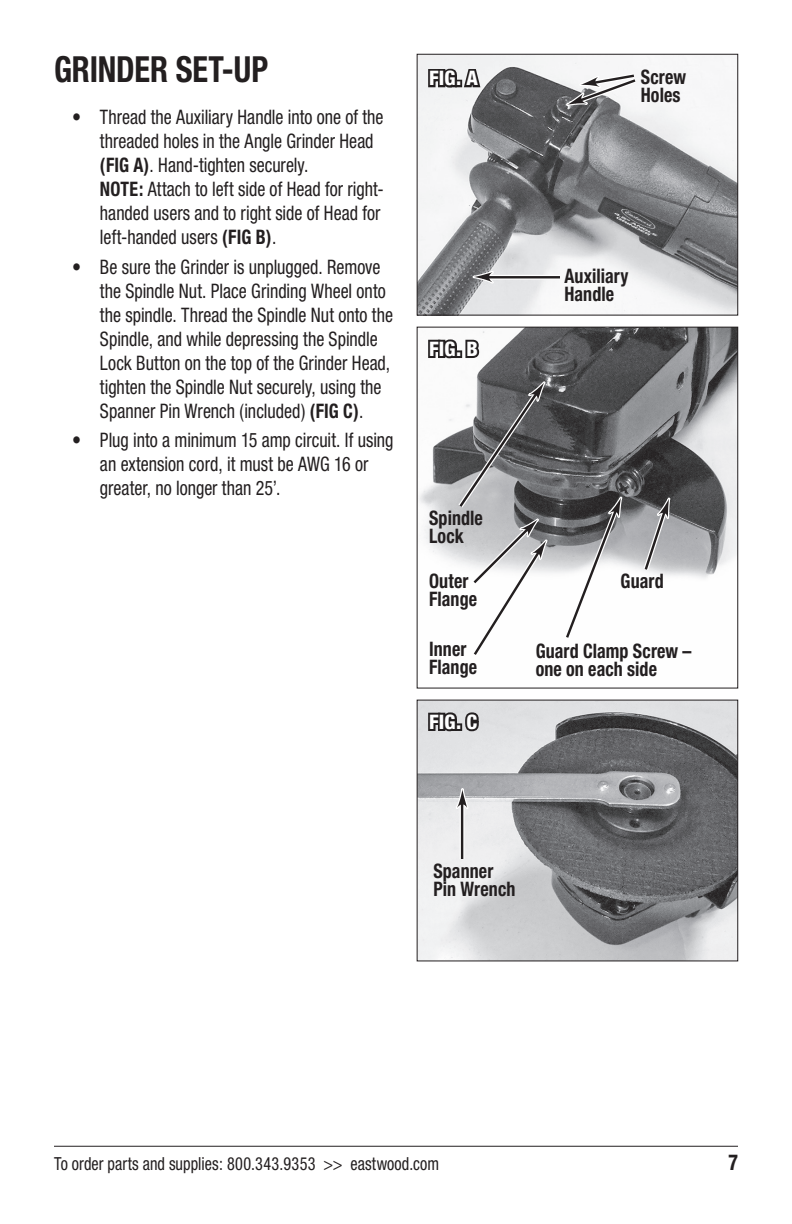
<style>
.page{position:relative;width:792px;height:1224px;background:#fff}
.page>*{position:absolute;margin:0;border:0;box-sizing:border-box;transform-origin:0 0}
.t1{font:700 condensed 36px "Helvetica Neue";letter-spacing:-.005em;color:#231f20;scale:.9 1}
.t2{font:700 condensed 22px "Helvetica Neue";color:#231f20;scale:.9 1}
.t3{font:condensed 20px/24px "Helvetica Neue";color:#231f20;scale:.9 1}
.t4{font:700 condensed 20px/18px "Helvetica Neue";letter-spacing:.005em;color:#231f20;scale:.9 1}
.t5{font:800 condensed 20px "Helvetica Neue";letter-spacing:.01em;color:#fff}
.t6{font:condensed 18px "Helvetica Neue";letter-spacing:.01em;color:#231f20;scale:.9 1}
.s1{font-weight:700}
</style>
<div class="page">
<hr style="left:54px;top:1146px;width:684px;height:1px;background:#231f20">
<img style="left:419px;top:329px;width:317px;height:249px">
<div style="left:417px;top:327px;width:321px;height:361px;border:1px solid #231f20"></div>
<svg style="left:426px;top:334px;width:55px;height:26px"></svg>
<img style="left:419px;top:56px;width:317px;height:257px">
<div style="left:417px;top:54px;width:321px;height:261px;border:1px solid #231f20"></div>
<svg style="left:426px;top:53px;width:57px;height:37px"></svg>
<img style="left:419px;top:702px;width:317px;height:257px">
<div style="left:417px;top:700px;width:321px;height:261px;border:1px solid #231f20"></div>
<div style="left:460px;top:797px;width:5px;height:61px;background:#b5b4b4"></div>
<hr style="left:461px;top:797px;width:2px;height:61px;background:#231f20">
<svg style="left:455px;top:788px;width:13px;height:31px"></svg>
<div style="left:482px;top:275px;width:77px;height:5px;background:#939191"></div>
<hr style="left:482px;top:276px;width:77px;height:2px;background:#231f20">
<svg style="left:473px;top:272px;width:22px;height:14px"></svg>
<svg style="left:564px;top:70px;width:75px;height:39px"></svg>
<svg style="left:634px;top:496px;width:38px;height:75px;background:#9e9fa1"></svg>
<svg style="left:450px;top:379px;width:174px;height:276px"></svg>
<svg style="left:714px;top:388px;width:25px;height:11px"></svg>
<svg style="left:416px;top:678px;width:73px;height:92px"></svg>
<h1 class="t1" style="left:54px;top:47px;width:240px">GRINDER SET-UP</h1>
<p class="t3" style="left:100px;top:105px;width:317px;text-indent:-28px">• Thread the Auxiliary Handle into one of the threaded holes in the Angle Grinder Head <span class="s1">(FIG A)</span>. Hand-tighten securely.<br><span class="s1">NOTE:</span> Attach to left side of Head for right&shy;handed users and to right side of Head for left-handed users <span class="s1">(FIG B)</span>.</p>
<p class="t3" style="left:100px;top:254px;width:327px;text-indent:-28px">• Be sure the Grinder is unplugged. Remove the Spindle Nut. Place Grinding Wheel onto the spindle. Thread the Spindle Nut onto the Spindle, and while depressing the Spindle Lock Button on the top of the Grinder Head, tighten the Spindle Nut securely, using the Spanner Pin Wrench (included) <span class="s1">(FIG C)</span>.</p>
<p class="t3" style="left:100px;top:428px;width:328px;text-indent:-28px">• Plug into a minimum 15 amp circuit. If using an extension cord, it must be AWG 16 or greater, no longer than 25’.</p>
<p class="t5" style="left:429px;top:66px;width:50px">FIG. A</p>
<p class="t5" style="left:429px;top:337px;width:50px">FIG. B</p>
<p class="t4" style="left:429px;top:509px;width:61px">Spindle<br>Lock</p>
<p class="t4" style="left:429px;top:571px;width:55px">Outer<br>Flange</p>
<p class="t4" style="left:429px;top:640px;width:55px">Inner<br>Flange</p>
<p class="t5" style="left:429px;top:709px;width:50px">FIG. C</p>
<p class="t4" style="left:641px;top:68px;width:52px">Screw<br>Holes</p>
<p class="t4" style="left:564px;top:266px;width:73px">Auxiliary<br>Handle</p>
<p class="t4" style="left:621px;top:572px;width:49px">Guard</p>
<p class="t4" style="left:536px;top:641px;width:175px">Guard Clamp Screw – one on each side</p>
<p class="t4" style="left:433px;top:862px;width:93px">Spanner<br>Pin Wrench</p>
<p class="t6" style="left:54px;top:1153px;width:430px">To order parts and supplies: 800.343.9353 &gt;&gt; eastwood.com</p>
<p class="t2" style="left:728px;top:1149px;width:12px">7</p>
</div>
